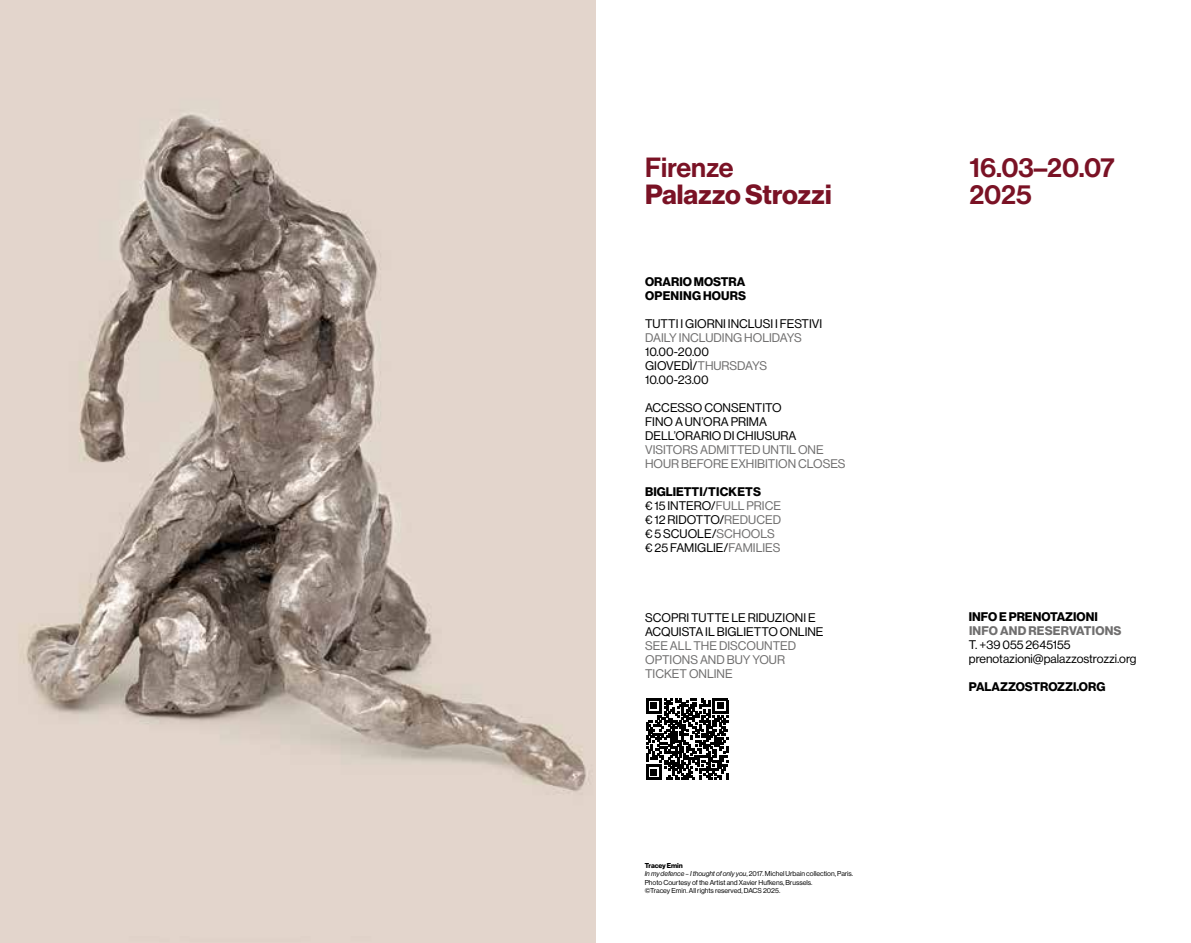
<style>
.page{position:relative;width:1191px;height:943px;background:#fff}
.page>*{position:absolute;margin:0;border:0;box-sizing:border-box;transform-origin:0 0}
.t1{font:27.12px/27.1px "N Haas Grotesk DS Pro 65 Md";color:#7a1225}
.t2{font:27.12px "N Haas Grotesk DS Pro 75 Bd";color:#7a1225}
.t3{font:12.25px/14px "N Haas Grotesk DS Pro 55 Rg";color:#000}
.t4{font:12.25px/14px "N Haas Grotesk DS Pro 55 Rg";color:#706f6f}
.t5{font:12.25px/14px "N Haas Grotesk DS Pro 75 Bd";color:#000}
.t6{font:12.25px "N Haas Grotesk DS Pro 75 Bd";letter-spacing:.015em;color:#706f6f}
.t7{font:7px/8.4px "N Haas Grotesk DS Pro 55 Rg";color:#000}
.t8{font:7px "N Haas Grotesk DS Pro 75 Bd";letter-spacing:-.01em;color:#000}
.s1{color:#706f6f}
.s2{font-family:"N Haas Grotesk DS Pro 56 It"}
</style>
<div class="page">
<img style="left:0;top:0;width:595px;height:943px">
<svg style="left:646px;top:698px;width:82px;height:81px"></svg>
<h1 class="t1" style="left:645px;top:154px;width:90px">Firenze</h1>
<h1 class="t2" style="left:645px;top:179px;width:188px">Palazzo Strozzi</h1>
<p class="t5" style="left:645px;top:275px;width:103px">ORARIO MOSTRA<br>OPENING HOURS</p>
<p class="t3" style="left:645px;top:317px;width:179px">TUTTI I GIORNI INCLUSI I FESTIVI</p>
<p class="t4" style="left:645px;top:331px;width:158px">DAILY INCLUDING HOLIDAYS</p>
<p class="t3" style="left:645px;top:345px;width:124px">10.00-20.00<br>GIOVEDÌ/<span class="s1">THURSDAYS<br></span>10.00-23.00</p>
<p class="t3" style="left:645px;top:401px;width:153px">ACCESSO CONSENTITO<br>FINO A UN’ORA PRIMA<br>DELL’ORARIO DI CHIUSURA</p>
<p class="t4" style="left:645px;top:443px;width:202px">VISITORS ADMITTED UNTIL ONE<br>HOUR BEFORE EXHIBITION CLOSES</p>
<p class="t5" style="left:645px;top:485px;width:117px">BIGLIETTI/TICKETS</p>
<p class="t3" style="left:645px;top:499px;width:137px">€ 15 INTERO/<span class="s1">FULL PRICE </span>€ 12 RIDOTTO/<span class="s1">REDUCED </span>€ 5 SCUOLE/<span class="s1">SCHOOLS </span>€ 25 FAMIGLIE/<span class="s1">FAMILIES</span></p>
<p class="t3" style="left:645px;top:611px;width:180px">SCOPRI TUTTE LE RIDUZIONI E<br>ACQUISTA IL BIGLIETTO ONLINE</p>
<p class="t4" style="left:645px;top:639px;width:152px">SEE ALL THE DISCOUNTED<br>OPTIONS AND BUY YOUR<br>TICKET ONLINE</p>
<p class="t8" style="left:644px;top:861px;width:40px">Tracey Emin</p>
<p class="t7" style="left:644px;top:869px;width:210px"><span class="s2">In my defence – I thought of only you</span>, 2017. Michel Urbain collection, Paris.<br>Photo Courtesy of the Artist and Xavier Hufkens, Brussels.<br>©Tracey Emin. All rights reserved, DACS 2025.</p>
<h1 class="t1" style="left:969px;top:154px;width:147px">16.03–20.07<br>2025</h1>
<p class="t5" style="left:969px;top:610px;width:130px">INFO E PRENOTAZIONI</p>
<p class="t6" style="left:969px;top:623px;width:154px">INFO AND RESERVATIONS</p>
<p class="t3" style="left:969px;top:637px;width:169px">T. +39 055 2645155 prenotazioni@palazzostrozzi.org</p>
<p class="t5" style="left:969px;top:680px;width:138px">PALAZZOSTROZZI.ORG</p>
</div>
